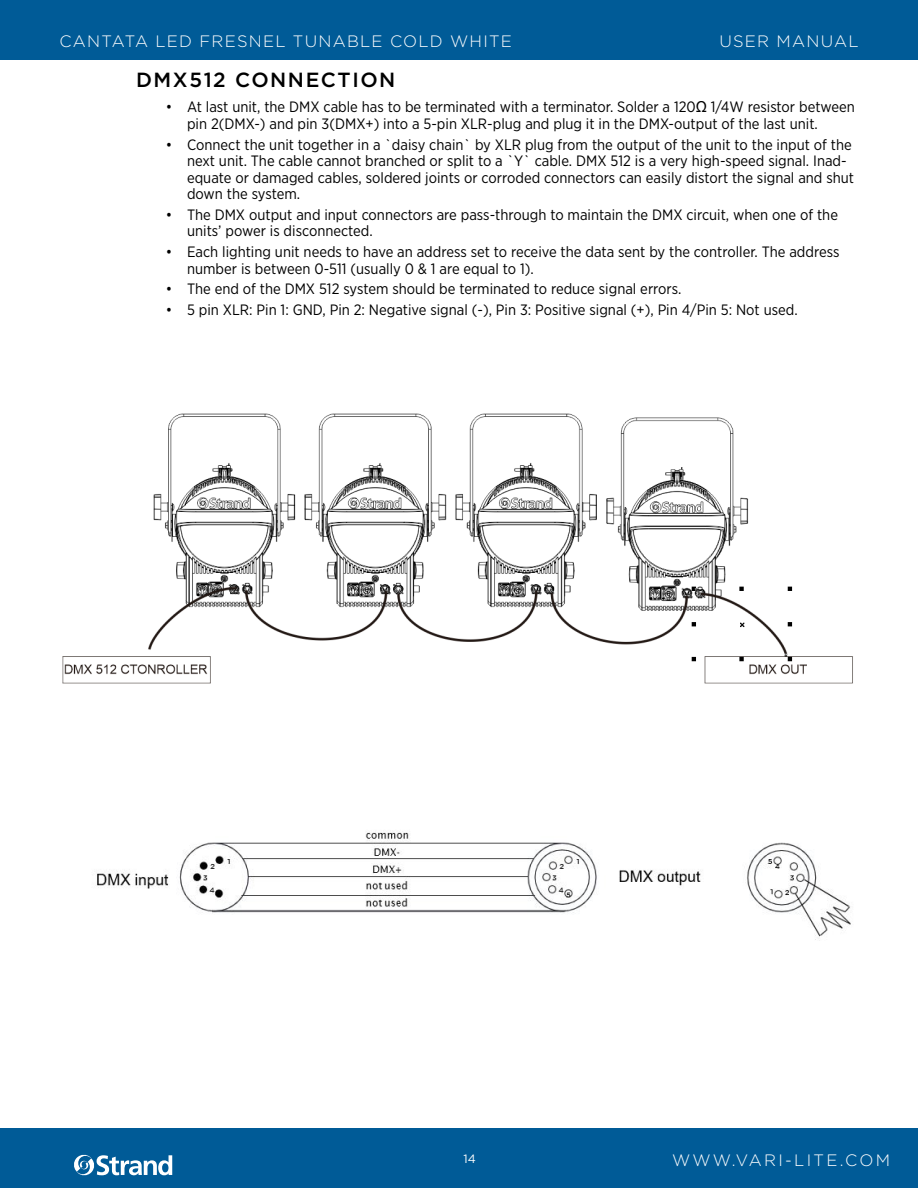
<style>
.page{position:relative;width:918px;height:1188px;background:#fff}
.page>*{position:absolute;margin:0;border:0;box-sizing:border-box;transform-origin:0 0}
.HEADING_2_plain{font:500 20.4px "Gotham";letter-spacing:.075em;color:#000}
.t1{font:300 16.5px "Gotham";letter-spacing:.075em;color:#fff}
.t2{font:15px/16.5px "Gotham Narrow";color:#000}
.t3{font:12px "Gotham";color:#fff}
.s1{font-family:"Arial"}
</style>
<div class="page">
<div style="left:0;top:1128px;width:918px;height:60px;background:#005b97"></div>
<div style="left:0;top:0;width:918px;height:60px;background:#005b97"></div>
<svg style="left:74px;top:1154px;width:98px;height:22px"></svg>
<img style="left:62px;top:413px;width:791px;height:271px">
<img style="left:97px;top:831px;width:754px;height:109px">
<p class="t1" style="left:60px;top:31px;width:371px">CANTATA LED FRESNEL TUNABLE COLD</p>
<p class="t1" style="left:450px;top:31px;width:61px">WHITE</p>
<p class="t1" style="left:719px;top:31px;width:138px">USER MANUAL</p>
<p class="HEADING_2_plain" style="left:136px;top:67px;width:261px">DMX512 CONNECTION</p>
<p class="t2" style="left:187px;top:99px;width:669px;text-indent:-21px">• At last unit, the DMX cable has to be terminated with a terminator. Solder a 120<span class="s1">Ω</span> 1/4W resistor between pin 2(DMX-) and pin 3(DMX+) into a 5-pin XLR-plug and plug it in the DMX-output of the last unit.</p>
<p class="t2" style="left:187px;top:136px;width:669px;text-indent:-21px">• Connect the unit together in a `daisy chain` by XLR plug from the output of the unit to the input of the next unit. The cable cannot branched or split to a `Y` cable. DMX 512 is a very high-speed signal. Inad&shy;equate or damaged cables, soldered joints or corroded connectors can easily distort the signal and shut down the system.</p>
<p class="t2" style="left:187px;top:206px;width:652px;text-indent:-21px">• The DMX output and input connectors are pass-through to maintain the DMX circuit, when one of the units’ power is disconnected.</p>
<p class="t2" style="left:187px;top:243px;width:654px;text-indent:-21px">• Each lighting unit needs to have an address set to receive the data sent by the controller. The address number is between 0-511 (usually 0 &amp; 1 are equal to 1).</p>
<p class="t2" style="left:166px;top:281px;width:517px">• The end of the DMX 512 system should be terminated to reduce signal errors.</p>
<p class="t2" style="left:166px;top:301px;width:633px">• 5 pin XLR: Pin 1: GND, Pin 2: Negative signal (-), Pin 3: Positive signal (+), Pin 4/Pin 5: Not used.</p>
<p class="t3" style="left:463px;top:1152px;width:14px">14</p>
<p class="t1" style="left:672px;top:1150px;width:89px">WWW.VARI</p>
<p class="t1" style="left:785px;top:1150px;width:106px">-LITE.COM</p>
</div>
